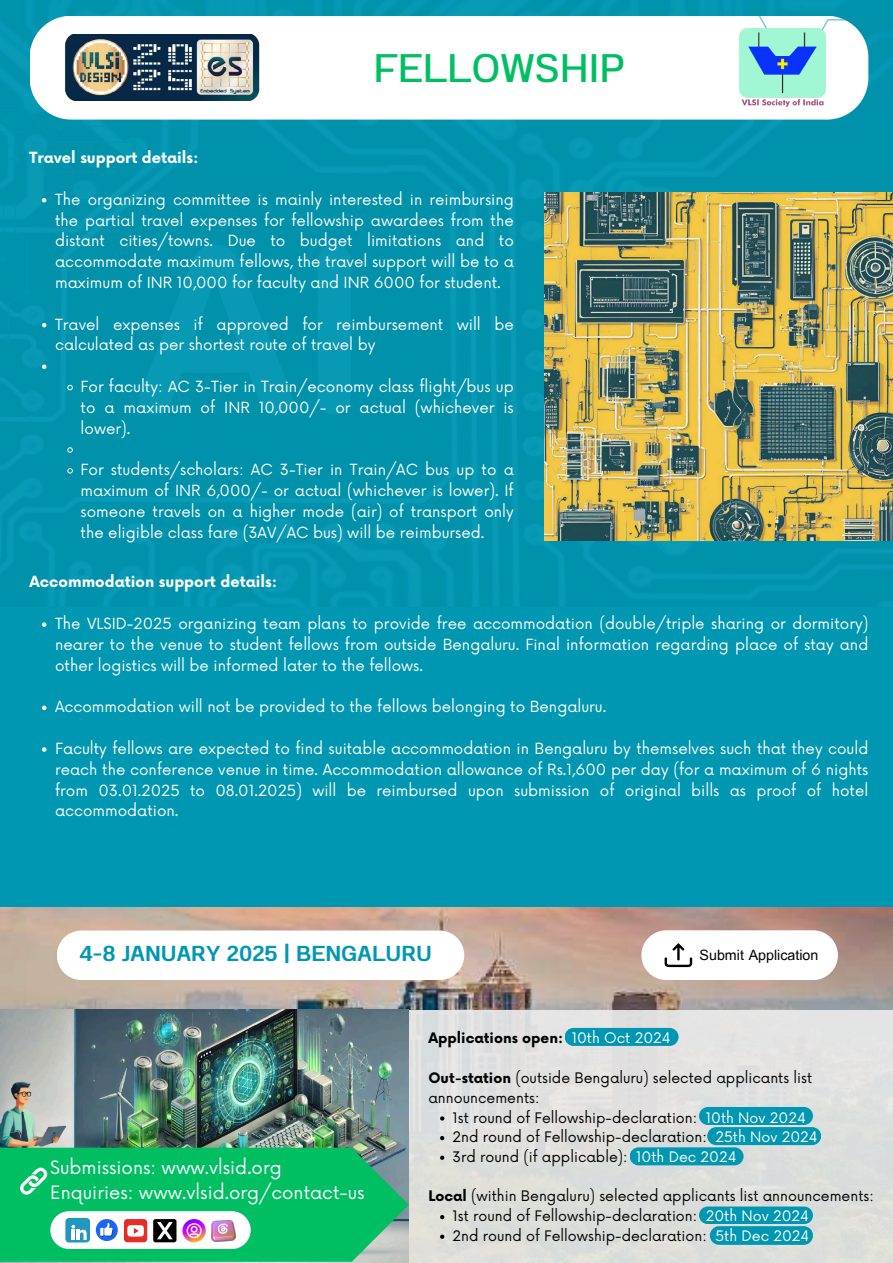
<style>
.page{position:relative;width:893px;height:1263px;background:#0097b2}
.page>*{position:absolute;margin:0;border:0;box-sizing:border-box;transform-origin:0 0}
.t1{font:44.25px "Emmali";color:#00bf63}
.t2{font:500 24px "Emmali";color:#0097b2}
.t3{font:18px/24.8px "Now";color:#fff}
.t4{font:15px/20.9px "Now";color:#fff;text-align:justify}
.t5{font:700 15px "Now";color:#fff}
.t6{font:14.25px "Garuda";color:#000}
.t7{font:14.17px/19.6px "Now";color:#000}
.t8{font:700 14.17px "Now";color:#000}
.s1{font-weight:400;color:#fff}
.s2{font-weight:700}
.s3{color:#fff}
</style>
<div class="page">
<div style="left:30px;top:16px;width:647px;height:104px;background:#fff"></div>
<img style="left:63px;top:34px;width:198px;height:66px">
<svg style="left:677px;top:16px;width:216px;height:177px"></svg>
<img style="left:739px;top:28px;width:86px;height:78px">
<svg style="left:42px;top:198px;width:4px;height:4px"></svg>
<svg style="left:42px;top:323px;width:4px;height:4px"></svg>
<svg style="left:42px;top:364px;width:4px;height:5px"></svg>
<svg style="left:67px;top:385px;width:6px;height:5px"></svg>
<svg style="left:67px;top:447px;width:6px;height:6px"></svg>
<svg style="left:67px;top:468px;width:6px;height:6px"></svg>
<svg style="left:42px;top:622px;width:4px;height:5px"></svg>
<svg style="left:42px;top:706px;width:4px;height:4px"></svg>
<svg style="left:42px;top:747px;width:4px;height:5px"></svg>
<img style="left:545px;top:193px;width:348px;height:348px">
<img style="left:0;top:907px;width:893px;height:103px">
<div style="left:0;top:1010px;width:893px;height:253px;background:#dfe0dd"></div>
<img style="left:0;top:1010px;width:409px;height:253px">
<svg style="left:699px;top:1206px;width:114px;height:18px;background:#0d9bb4"></svg>
<div style="left:710px;top:1226px;width:103px;height:19px;background:#0097b2;border-radius:9px"></div>
<div style="left:629px;top:1147px;width:114px;height:18px;background:#0097b2;border-radius:9px"></div>
<div style="left:564px;top:1028px;width:114px;height:18px;background:#0097b2;border-radius:9px"></div>
<div style="left:707px;top:1127px;width:114px;height:18px;background:#0097b2;border-radius:9px"></div>
<div style="left:699px;top:1107px;width:114px;height:18px;background:#0097b2;border-radius:9px"></div>
<svg style="left:440px;top:1116px;width:4px;height:4px"></svg>
<svg style="left:440px;top:1136px;width:4px;height:4px"></svg>
<svg style="left:440px;top:1155px;width:4px;height:5px"></svg>
<svg style="left:440px;top:1215px;width:4px;height:4px"></svg>
<svg style="left:440px;top:1234px;width:4px;height:5px"></svg>
<div style="left:57px;top:930px;width:407px;height:50px;background:#fff"></div>
<div style="left:0;top:1148px;width:409px;height:114px;background:#00bf63"></div>
<svg style="left:20px;top:1167px;width:28px;height:28px"></svg>
<div style="left:50px;top:1211px;width:201px;height:38px;background:#fff;border-radius:19px"></div>
<div style="left:65px;top:1218px;width:25px;height:24px;background:#2197bd;border-radius:4px"></div>
<svg style="left:71px;top:1225px;width:16px;height:15px"></svg>
<svg style="left:96px;top:1219px;width:22px;height:22px"></svg>
<div style="left:124px;top:1219px;width:23px;height:23px;background:#e52d27;border-radius:4px"></div>
<svg style="left:127px;top:1225px;width:17px;height:11px"></svg>
<svg style="left:153px;top:1219px;width:23px;height:23px"></svg>
<svg style="left:182px;top:1219px;width:24px;height:23px"></svg>
<img style="left:212px;top:1220px;width:23px;height:21px">
<div style="left:641px;top:930px;width:197px;height:50px;background:#fff;border-radius:25px"></div>
<svg style="left:664px;top:943px;width:28px;height:24px"></svg>
<h1 class="t1" style="left:373px;top:41px;width:253px">FELLOWSHIP</h1>
<p class="t5" style="left:30px;top:149px;width:170px">Travel support details:</p>
<p class="t4" style="left:55px;top:190px;width:460px">The organizing committee is mainly interested in reimbursing the partial travel expenses for fellowship awardees from the distant cities/towns. Due to budget limitations and to accommodate maximum fellows, the travel support will be to a maximum of INR 10,000 for faculty and INR 6000 for student.</p>
<p class="t4" style="left:55px;top:315px;width:460px">Travel expenses if approved for reimbursement will be calculated as per shortest route of travel by</p>
<p class="t4" style="left:81px;top:377px;width:435px">For faculty: AC 3-Tier in Train/economy class flight/bus up to a maximum of INR 10,000/- or actual (whichever is lower).</p>
<p class="t4" style="left:81px;top:460px;width:435px">For students/scholars: AC 3-Tier in Train/AC bus up to a maximum of INR 6,000/- or actual (whichever is lower). If someone travels on a higher mode (air) of transport only the eligible class fare (3AV/AC bus) will be reimbursed.</p>
<p class="t5" style="left:30px;top:573px;width:249px">Accommodation support details:</p>
<p class="t4" style="left:55px;top:614px;width:814px">The VLSID-2025 organizing team plans to provide free accommodation (double/triple sharing or dormitory) nearer to the venue to student fellows from outside Bengaluru. Final information regarding place of stay and other logistics will be informed later to the fellows.</p>
<p class="t4" style="left:55px;top:697px;width:553px">Accommodation will not be provided to the fellows belonging to Bengaluru.</p>
<p class="t4" style="left:55px;top:739px;width:814px">Faculty fellows are expected to find suitable accommodation in Bengaluru by themselves such that they could reach the conference venue in time. Accommodation allowance of Rs.1,600 per day (for a maximum of 6 nights from 03.01.2025 to 08.01.2025) will be reimbursed upon submission of original bills as proof of hotel accommodation.</p>
<h2 class="t2" style="left:80px;top:939px;width:353px">4-8 JANUARY 2025 | BENGALURU</h2>
<p class="t6" style="left:699px;top:947px;width:120px">Submit Application</p>
<p class="t3" style="left:50px;top:1156px;width:316px">Submissions: www.vlsid.org<br>Enquiries: www.vlsid.org/contact-us</p>
<p class="t8" style="left:428px;top:1030px;width:244px">Applications open: <span class="s1">10th Oct 2024</span></p>
<p class="t7" style="left:428px;top:1068px;width:385px;line-height:20.2px"><span class="s2">Out-station</span> (outside Bengaluru) selected applicants list announcements:</p>
<p class="t7" style="left:452px;top:1108px;width:367px">1st round of Fellowship-declaration: <span class="s3">10th Nov 2024<br></span>2nd round of Fellowship-declaration: <span class="s3">25th Nov 2024<br></span>3rd round (if applicable): <span class="s3">10th Dec 2024</span></p>
<p class="t7" style="left:452px;top:1187px;width:423px;line-height:19.9px;text-indent:-24px"><span class="s2">Local</span> (within Bengaluru) selected applicants list announcements:<br>1st round of Fellowship-declaration: <span class="s3">20th Nov 2024<br></span>2nd round of Fellowship-declaration: <span class="s3">5th Dec 2024</span></p>
</div>
